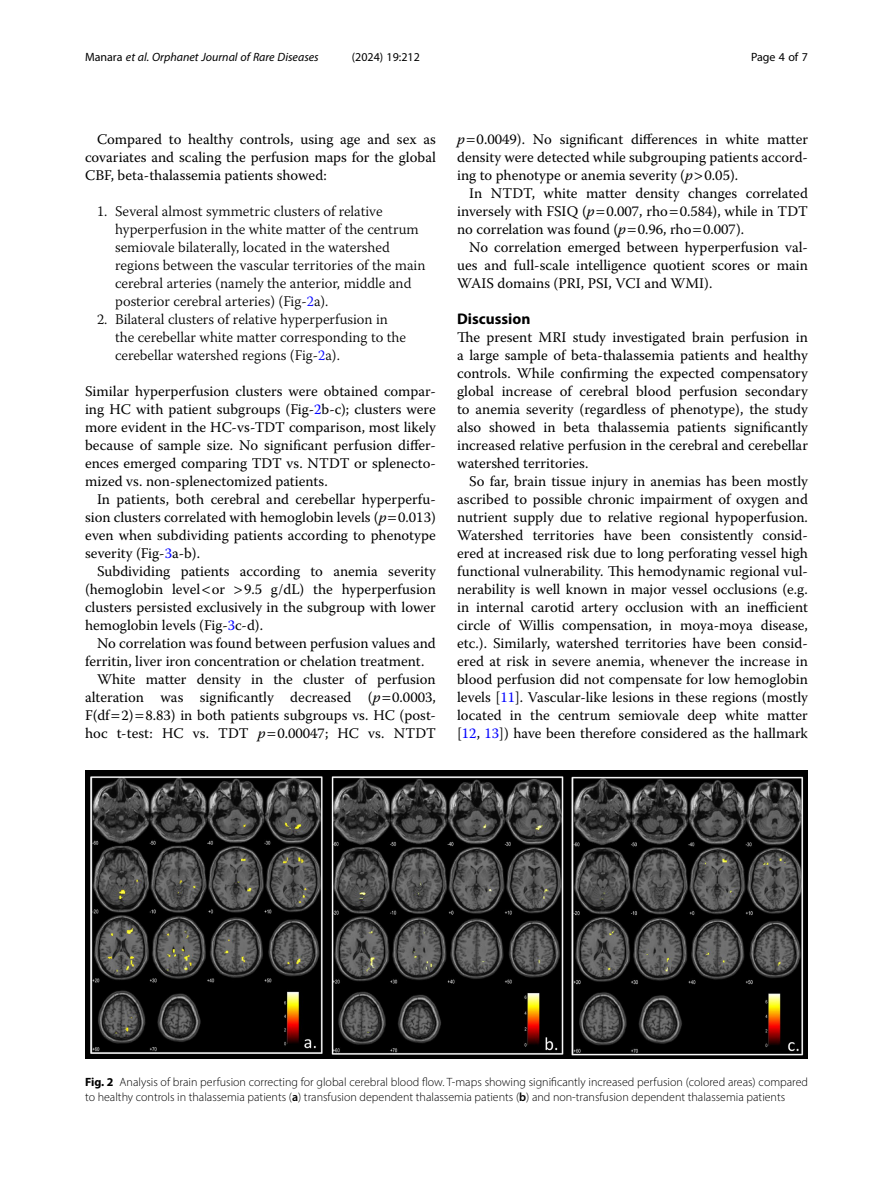
<style>
.page{position:relative;width:893px;height:1191px;background:#fff}
.page>*{position:absolute;margin:0;border:0;box-sizing:border-box;transform-origin:0 0}
.Head_1{font:700 15.45px "Myriad Pro";color:#000}
.Body_Text_Indent{font:14.7px/18px "Warnock Pro";color:#000;text-align:justify}
.Body_Text{font:14.7px/18px "Warnock Pro";color:#000;text-align:justify}
.Ordered_L1{font:300 14.7px/18px "Warnock Pro";color:#000}
.Figure_Caption{font:300 12px/15px "Myriad Pro";color:#000}
.t1{font:italic 12px "Myriad Pro";color:#000}
.t2{font:12px "Myriad Pro";color:#000}
.s1{font-style:normal}
.s2{color:#00f}
.s3{font-style:italic}
.s4{font-weight:700}
.s5{font-weight:600}
</style>
<div class="page">
<img style="left:85px;top:770px;width:723px;height:289px">
<p class="t1" style="left:85px;top:50px;width:235px"><span class="s1">Manara</span> et al. Orphanet Journal of Rare Diseases</p>
<p class="t2" style="left:352px;top:50px;width:70px">(2024) 19:212</p>
<p class="t2" style="left:751px;top:50px;width:58px">Page 4 of 7</p>
<p class="Body_Text_Indent" style="left:85px;top:130px;width:352px;text-indent:12px">Compared to healthy controls, using age and sex as covariates and scaling the perfusion maps for the global CBF, beta-thalassemia patients showed:</p>
<p class="Ordered_L1" style="left:115px;top:202px;width:312px;text-indent:-18px">1. Several almost symmetric clusters of relative hyperperfusion in the white matter of the centrum semiovale bilaterally, located in the watershed regions between the vascular territories of the main cerebral arteries (namely the anterior, middle and posterior cerebral arteries) (Fig-<span class="s2">2</span>a).</p>
<p class="Ordered_L1" style="left:115px;top:310px;width:292px;text-indent:-18px">2. Bilateral clusters of relative hyperperfusion in the cerebellar white matter corresponding to the cerebellar watershed regions (Fig-<span class="s2">2</span>a).</p>
<p class="Body_Text" style="left:85px;top:382px;width:352px">Similar hyperperfusion clusters were obtained compar&shy;ing HC with patient subgroups (Fig-<span class="s2">2</span>b-c); clusters were more evident in the HC-vs-TDT comparison, most likely because of sample size. No significant perfusion differ&shy;ences emerged comparing TDT vs. NTDT or splenecto&shy;mized vs. non-splenectomized patients.</p>
<p class="Body_Text_Indent" style="left:85px;top:490px;width:352px;text-indent:12px">In patients, both cerebral and cerebellar hyperperfu&shy;sion clusters correlated with hemoglobin levels (<span class="s3">p</span> 0.013) even when subdividing patients according to phenotype severity (Fig-<span class="s2">3</span>a-b).</p>
<p class="Body_Text_Indent" style="left:85px;top:562px;width:352px;text-indent:12px">Subdividing patients according to anemia severity (hemoglobin level or</p>
<p class="Body_Text_Indent" style="left:85px;top:580px;width:352px;text-indent:159px">9.5 g/dL) the hyperperfusion clusters persisted exclusively in the subgroup with lower hemoglobin levels (Fig-<span class="s2">3</span>c-d).</p>
<p class="Body_Text_Indent" style="left:85px;top:634px;width:352px;text-indent:12px">No correlation was found between perfusion values and ferritin, liver iron concentration or chelation treatment.</p>
<p class="Body_Text_Indent" style="left:85px;top:670px;width:352px;text-indent:12px">White matter density in the cluster of perfusion alteration was significantly decreased (<span class="s3">p</span> 0.0003, F(df 2) 8.83) in both patients subgroups vs. HC (post&shy;hoc t-test: HC vs. TDT <span class="s3">p</span> 0.00047; HC vs. NTDT</p>
<p class="Body_Text_Indent" style="left:457px;top:130px;width:352px"><span class="s3">p</span> 0.0049). No significant differences in white matter density were detected while subgrouping patients accord&shy;ing to phenotype or anemia severity (<span class="s3">p</span> 0.05).</p>
<p class="Body_Text_Indent" style="left:457px;top:184px;width:352px;text-indent:12px">In NTDT, white matter density changes correlated inversely with FSIQ (<span class="s3">p</span> 0.007, rho 0.584), while in TDT no correlation was found (<span class="s3">p</span> 0.96, rho 0.007).</p>
<p class="Body_Text_Indent" style="left:457px;top:238px;width:352px;text-indent:12px">No correlation emerged between hyperperfusion val&shy;ues and full-scale intelligence quotient scores or main WAIS domains (PRI, PSI, VCI and WMI).</p>
<p class="Head_1" style="left:457px;top:309px;width:75px">Discussion</p>
<p class="Body_Text" style="left:457px;top:328px;width:352px">The present MRI study investigated brain perfusion in a large sample of beta-thalassemia patients and healthy controls. While confirming the expected compensatory global increase of cerebral blood perfusion secondary to anemia severity (regardless of phenotype), the study also showed in beta thalassemia patients significantly increased relative perfusion in the cerebral and cerebellar watershed territories.</p>
<p class="Body_Text_Indent" style="left:457px;top:472px;width:352px;text-indent:12px">So far, brain tissue injury in anemias has been mostly ascribed to possible chronic impairment of oxygen and nutrient supply due to relative regional hypoperfusion.<br>Watershed territories have been consistently consid&shy;ered at increased risk due to long perforating vessel high functional vulnerability. This hemodynamic regional vul&shy;nerability is well known in major vessel occlusions (e.g. in internal carotid artery occlusion with an inefficient circle of Willis compensation, in moya-moya disease, etc.). Similarly, watershed territories have been consid&shy;ered at risk in severe anemia, whenever the increase in blood perfusion did not compensate for low hemoglobin levels [<span class="s2">11</span>]. Vascular-like lesions in these regions (mostly located in the centrum semiovale deep white matter [<span class="s2">12</span>, <span class="s2">13</span>]) have been therefore considered as the hallmark</p>
<p class="Figure_Caption" style="left:85px;top:1074px;width:724px"><span class="s4">Fig. 2</span> Analysis of brain perfusion correcting for global cerebral blood flow. T-maps showing significantly increased perfusion (colored areas) compared to healthy controls in thalassemia patients (<span class="s5">a</span>) transfusion dependent thalassemia patients (<span class="s5">b</span>) and non-transfusion dependent thalassemia patients</p>
</div>
